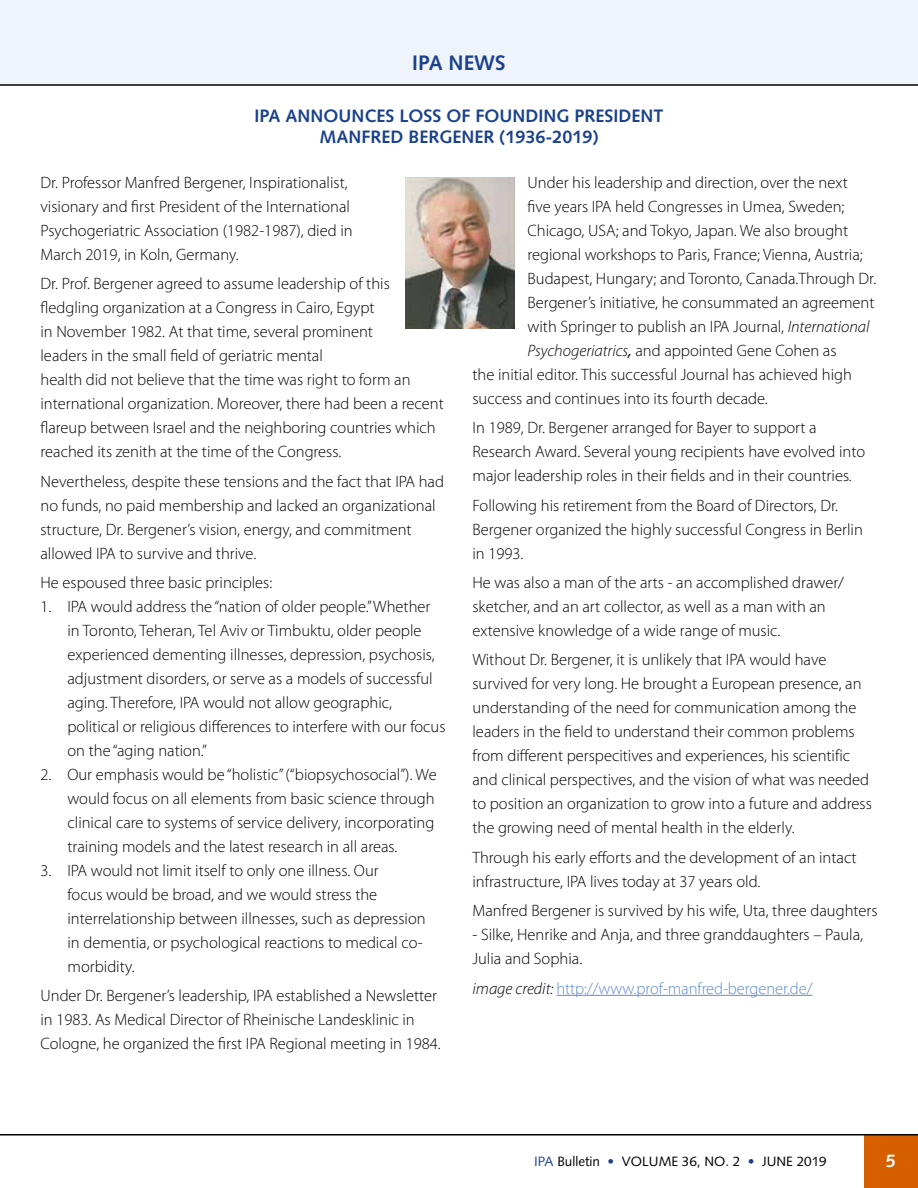
<style>
.page{position:relative;width:918px;height:1188px;background:#fff}
.page>*{position:absolute;margin:0;border:0;box-sizing:border-box;transform-origin:0 0}
.Sub_1{font:700 21px "Syntax";color:#1a428a}
.centered_head{font:700 18px "Syntax";color:#1a428a}
.t1{font:700 18px "Syntax";color:#fff}
.Body_light__05{font:300 16.5px/24px "Myriad Pro";color:#000}
.Bullet_light{font:300 16.5px/24px "Myriad Pro";color:#000}
.Body_light__05-2{font:300 16.5px "Myriad Pro";letter-spacing:-.005em;color:#618acc}
.Body_light_no{font:300 16.5px "Myriad Pro";color:#000}
.t2{font:13.5px "Syntax";color:#000}
.s1{font-style:italic}
.s2{font-weight:400;font-style:italic}
.s3{font-style:italic;color:#000}
.s4{color:#1a428a}
</style>
<div class="page">
<div style="left:0;top:0;width:918px;height:84px;background:#eff3fa"></div>
<div style="left:864px;top:1135px;width:54px;height:53px;background:#d65f00"></div>
<hr style="left:0;top:1134px;width:918px;height:2px;background:#000">
<hr style="left:0;top:84px;width:918px;height:2px;background:#000">
<hr style="left:556px;top:995px;width:256px;height:1px;background:#618acc">
<img style="left:405px;top:177px;width:109px;height:151px">
<p class="Sub_1" style="left:412px;top:51px;width:95px">IPA NEWS</p>
<p class="centered_head" style="left:255px;top:105px;width:410px">IPA ANNOUNCES LOSS OF FOUNDING PRESIDENT</p>
<p class="centered_head" style="left:319px;top:127px;width:281px">MANFRED BERGENER (1936-2019)</p>
<p class="Body_light__05" style="left:40px;top:170px;width:314px">Dr. Professor Manfred Bergener, Inspirationalist, visionary and first President of the International Psychogeriatric Association (1982-1987), died in March 2019, in Koln, Germany.</p>
<p class="Body_light__05" style="left:40px;top:272px;width:405px">Dr. Prof. Bergener agreed to assume leadership of this fledgling organization at a Congress in Cairo, Egypt<br>in November 1982. At that time, several prominent<br>leaders in the small field of geriatric mental<br>health did not believe that the time was right to form an international organization. Moreover, there had been a recent flareup between Israel and the neighboring countries which reached its zenith at the time of the Congress.</p>
<p class="Body_light__05" style="left:40px;top:469px;width:405px">Nevertheless, despite these tensions and the fact that IPA had no funds, no paid membership and lacked an organizational structure, Dr. Bergener’s vision, energy, and commitment allowed IPA to survive and thrive.</p>
<p class="Body_light_no" style="left:40px;top:573px;width:233px">He espoused three basic principles:</p>
<p class="Bullet_light" style="left:68px;top:594px;width:380px;text-indent:-27px">1. IPA would address the “nation of older people.” Whether in Toronto, Teheran, Tel Aviv or Timbuktu, older people experienced dementing illnesses, depression, psychosis, adjustment disorders, or serve as a models of successful aging. Therefore, IPA would not allow geographic, political or religious differences to interfere with our focus on the “aging nation.”</p>
<p class="Bullet_light" style="left:68px;top:762px;width:371px;text-indent:-27px">2. Our emphasis would be “holistic” (“biopsychosocial”). We would focus on all elements from basic science through clinical care to systems of service delivery, incorporating training models and the latest research in all areas.</p>
<p class="Bullet_light" style="left:68px;top:858px;width:360px;text-indent:-27px">3. IPA would not limit itself to only one illness. Our<br>focus would be broad, and we would stress the interrelationship between illnesses, such as depression in dementia, or psychological reactions to medical co&shy;morbidity.</p>
<p class="Body_light__05" style="left:40px;top:984px;width:402px">Under Dr. Bergener’s leadership, IPA established a Newsletter in 1983. As Medical Director of Rheinische Landesklinic in<br>Cologne, he organized the first IPA Regional meeting in 1984.</p>
<p class="Body_light__05" style="left:528px;top:170px;width:322px">Under his leadership and direction, over the next</p>
<p class="Body_light__05" style="left:528px;top:194px;width:318px">five years IPA held Congresses in Umea, Sweden;</p>
<p class="Body_light__05" style="left:528px;top:218px;width:322px">Chicago, USA; and Tokyo, Japan. We also brought</p>
<p class="Body_light__05" style="left:528px;top:242px;width:337px">regional workshops to Paris, France; Vienna, Austria;</p>
<p class="Body_light__05" style="left:528px;top:266px;width:350px">Budapest, Hungary; and Toronto, Canada.Through Dr.</p>
<p class="Body_light__05" style="left:528px;top:290px;width:348px">Bergener’s initiative, he consummated an agreement</p>
<p class="Body_light__05" style="left:528px;top:314px;width:344px">with Springer to publish an IPA Journal, <span class="s1">International</span></p>
<p class="Body_light__05" style="left:528px;top:338px;width:311px"><span class="s1">Psychogeriatrics</span><span class="s2">,</span> and appointed Gene Cohen as</p>
<p class="Body_light__05" style="left:472px;top:362px;width:381px">the initial editor. This successful Journal has achieved high</p>
<p class="Body_light__05" style="left:472px;top:386px;width:297px">success and continues into its fourth decade.</p>
<p class="Body_light__05" style="left:472px;top:416px;width:394px">In 1989, Dr. Bergener arranged for Bayer to support a<br>Research Award. Several young recipients have evolved into major leadership roles in their fields and in their countries.</p>
<p class="Body_light__05" style="left:472px;top:493px;width:392px">Following his retirement from the Board of Directors, Dr.<br>Bergener organized the highly successful Congress in Berlin in 1993.</p>
<p class="Body_light__05" style="left:472px;top:570px;width:373px">He was also a man of the arts - an accomplished drawer/ sketcher, and an art collector, as well as a man with an extensive knowledge of a wide range of music.</p>
<p class="Body_light__05" style="left:472px;top:648px;width:401px">Without Dr. Bergener, it is unlikely that IPA would have survived for very long. He brought a European presence, an understanding of the need for communication among the leaders in the field to understand their common problems from different perspecitives and experiences, his scientific and clinical perspectives, and the vision of what was needed to position an organization to grow into a future and address the growing need of mental health in the elderly.</p>
<p class="Body_light__05" style="left:472px;top:845px;width:386px">Through his early efforts and the development of an intact infrastructure, IPA lives today at 37 years old.</p>
<p class="Body_light__05" style="left:472px;top:899px;width:407px">Manfred Bergener is survived by his wife, Uta, three daughters</p>
<p class="Body_light__05" style="left:472px;top:923px;width:392px">- Silke, Henrike and Anja, and three granddaughters – Paula,<br>Julia and Sophia.</p>
<p class="Body_light__05-2" style="left:472px;top:978px;width:341px"><span class="s3">image credit:</span> http://www.prof-manfred-bergener.de/</p>
<p class="t2" style="left:534px;top:1153px;width:294px"><span class="s4">IPA</span> Bulletin <span class="s4">•</span> VOLUME 36, NO. 2 <span class="s4">•</span> JUNE 2019</p>
<p class="t1" style="left:886px;top:1151px;width:12px">5</p>
</div>
